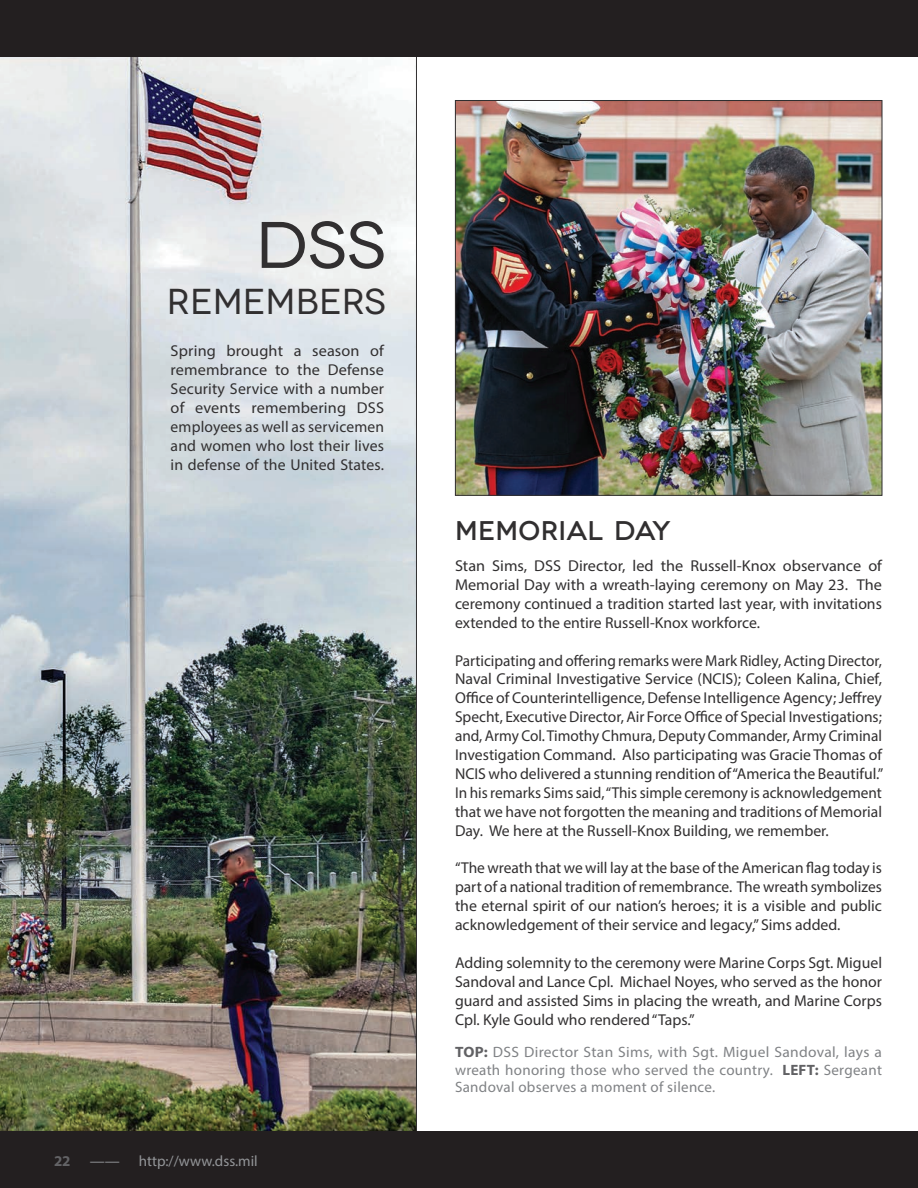
<style>
.page{position:relative;width:918px;height:1188px;background:#fff}
.page>*{position:absolute;margin:0;border:0;box-sizing:border-box;transform-origin:0 0}
.t1{font:65.55px "Novecentowide";color:#312f30}
.t2{font:36px "Novecentowide";color:#312f30}
.t3{font:500 27px "Novecentowide";letter-spacing:.01em;color:#312f30}
.t4{font:15.75px/18.9px "Myriad Pro";color:#312f30;text-align:justify}
.t5{font:15px/17.2px "Myriad Pro";letter-spacing:.02em;color:#808285;text-align:justify}
.t6{font:15px "Myriad Pro";color:#939598}
.t7{font:700 15px "Myriad Pro";color:#636366}
.s1{font-weight:700;color:#616164}
</style>
<div class="page">
<img style="left:0;top:57px;width:416px;height:1074px">
<img style="left:457px;top:102px;width:423px;height:392px">
<hr style="left:416px;top:54px;width:1px;height:1079px;background:#312f30">
<div style="left:0;top:1131px;width:918px;height:57px;background:#231f20"></div>
<div style="left:0;top:0;width:918px;height:57px;background:#231f20"></div>
<h1 class="t1" style="left:256px;top:207px;width:132px">DSS</h1>
<h2 class="t2" style="left:167px;top:281px;width:221px">REMEMBERS</h2>
<p class="t4" style="left:171px;top:341px;width:215px">Spring brought a season of remembrance to the Defense Security Service with a number of events remembering DSS employees as well as servicemen and women who lost their lives in defense of the United States.</p>
<p class="t7" style="left:54px;top:1151px;width:18px">22</p>
<p class="t6" style="left:90px;top:1152px;width:31px">——</p>
<p class="t6" style="left:139px;top:1152px;width:120px">http://www.dss.mil</p>
<h3 class="t3" style="left:455px;top:515px;width:217px">MEMORIAL DAY</h3>
<p class="t4" style="left:455px;top:556px;width:429px">Stan Sims, DSS Director, led the Russell-Knox observance of Memorial Day with a wreath-laying ceremony on May 23. The ceremony continued a tradition started last year, with invitations extended to the entire Russell-Knox workforce.</p>
<p class="t4" style="left:455px;top:651px;width:430px">Participating and offering remarks were Mark Ridley, Acting Director, Naval Criminal Investigative Service (NCIS); Coleen Kalina, Chief, Office of Counterintelligence, Defense Intelligence Agency; Jeffrey Specht, Executive Director, Air Force Office of Special Investigations; and, Army Col. Timothy Chmura, Deputy Commander, Army Criminal Investigation Command. Also participating was Gracie Thomas of NCIS who delivered a stunning rendition of “America the Beautiful.” In his remarks Sims said, “This simple ceremony is acknowledgement that we have not forgotten the meaning and traditions of Memorial Day. We here at the Russell-Knox Building, we remember.</p>
<p class="t4" style="left:455px;top:859px;width:429px">“The wreath that we will lay at the base of the American flag today is part of a national tradition of remembrance. The wreath symbolizes the eternal spirit of our nation’s heroes; it is a visible and public acknowledgement of their service and legacy,” Sims added.</p>
<p class="t4" style="left:455px;top:953px;width:429px">Adding solemnity to the ceremony were Marine Corps Sgt. Miguel Sandoval and Lance Cpl. Michael Noyes, who served as the honor guard and assisted Sims in placing the wreath, and Marine Corps Cpl. Kyle Gould who rendered “Taps.”</p>
<p class="t5" style="left:455px;top:1043px;width:428px"><span class="s1">TOP:</span> DSS Director Stan Sims, with Sgt. Miguel Sandoval, lays a wreath honoring those who served the country. <span class="s1">LEFT:</span> Sergeant Sandoval observes a moment of silence.</p>
</div>
